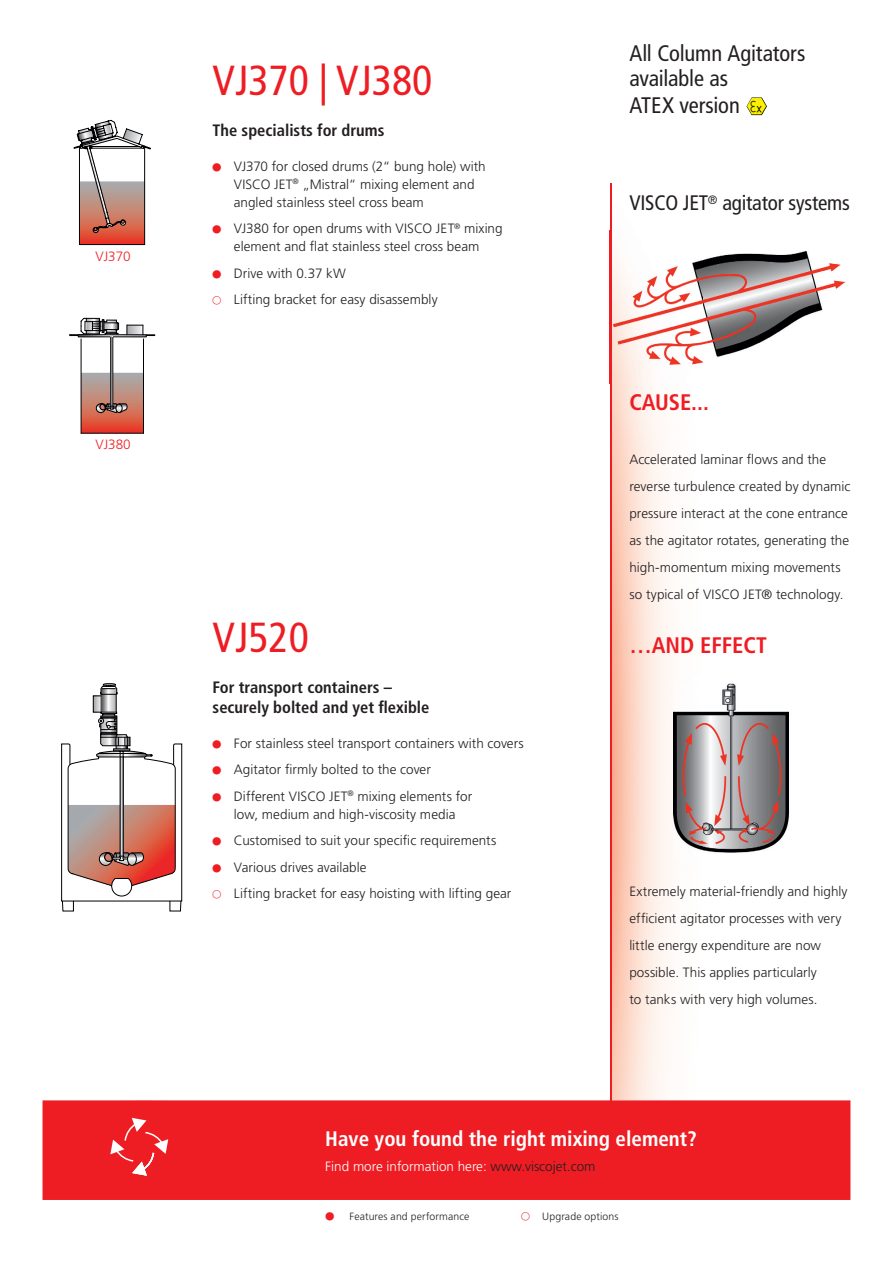
<style>
.page{position:relative;width:893px;height:1263px;background:#fff}
.page>*{position:absolute;margin:0;border:0;box-sizing:border-box;transform-origin:0 0}
.t1{font:condensed 42px "Frutiger";color:#ee1d23}
.t2{font:condensed 22.5px/26.2px "Frutiger";letter-spacing:-.005em;color:#231f20}
.t3{font:700 condensed 22.5px "Frutiger";color:#ee1d23}
.t4{font:700 condensed 21px "Frutiger";color:#fff}
.t5{font:condensed 21px "Frutiger";letter-spacing:-.01em;color:#231f20}
.t6{font:700 condensed 16.5px/19.8px "Frutiger";color:#231f20}
.t7{font:300 13.5px/27px "Frutiger";letter-spacing:.005em;color:#231f20}
.t8{font:300 13.5px "Frutiger";color:#fff}
.t9{font:300 13.5px "Frutiger";color:#ee1d23}
.t10{font:300 10.5px "Frutiger";letter-spacing:.01em;color:#231f20}
.s1{font-family:"European Pi One";font-weight:400;font-size:10.5px;color:#ee1d23}
.s2{color:#231f20}
.s3{font-family:"European Pi One";font-weight:400;color:#ee1d23}
</style>
<div class="page">
<img style="left:611px;top:204px;width:63px;height:896px">
<hr style="left:610px;top:183px;width:1px;height:924px;background:#ee1d23">
<div style="left:43px;top:1100px;width:807px;height:100px;background:#ee1d23"></div>
<svg style="left:110px;top:1118px;width:58px;height:58px;background:#f03f44"></svg>
<img style="left:609px;top:230px;width:237px;height:154px">
<img style="left:610px;top:230px;width:1px;height:154px">
<img style="left:674px;top:683px;width:115px;height:170px">
<img style="left:746px;top:97px;width:21px;height:18px">
<svg style="left:74px;top:120px;width:77px;height:125px"></svg>
<hr style="left:81px;top:433px;width:62px;height:1px;background:#000002">
<svg style="left:69px;top:318px;width:86px;height:115px"></svg>
<hr style="left:110px;top:337px;width:1px;height:69px;background:#000002">
<hr style="left:113px;top:337px;width:1px;height:69px;background:#000002">
<svg style="left:61px;top:683px;width:121px;height:228px"></svg>
<p class="t9" style="left:96px;top:249px;width:37px">VJ370</p>
<p class="t9" style="left:96px;top:436px;width:37px">VJ380</p>
<h1 class="t1" style="left:213px;top:56px;width:221px">VJ370 | VJ380</h1>
<p class="t6" style="left:213px;top:120px;width:173px">The specialists for drums</p>
<p class="t7" style="left:234px;top:157px;width:253px;line-height:18px;text-indent:-21px"><span class="s1">)</span> VJ370 for closed drums (2“ bung hole) with<br>VISCO JET<sup>®</sup> „Mistral“ mixing element and angled stainless steel cross beam</p>
<p class="t7" style="left:213px;top:220px;width:292px;line-height:18px;text-align:center"><span class="s1">)</span> VJ380 for open drums with VISCO JET<sup>®</sup> mixing element and flat stainless steel cross beam</p>
<p class="t7" style="left:213px;top:260px;width:227px;line-height:26.5px"><span class="s1">)</span> Drive with 0.37 kW<br><span class="s1">D</span> Lifting bracket for easy disassembly</p>
<h1 class="t1" style="left:213px;top:613px;width:98px">VJ520</h1>
<p class="t6" style="left:213px;top:677px;width:218px">For transport containers – securely bolted and yet flexible</p>
<p class="t7" style="left:213px;top:730px;width:313px;line-height:26.5px"><span class="s1">)</span> For stainless steel transport containers with covers <span class="s1">)</span> Agitator firmly bolted to the cover<br><span class="s1">)</span> Different VISCO JET<sup>®</sup> mixing elements for</p>
<p class="t7" style="left:213px;top:801px;width:300px;line-height:26.5px;text-indent:21px">low, medium and high-viscosity media<br><span class="s1">)</span> Customised to suit your specific requirements<br><span class="s1">)</span> Various drives available<br><span class="s1">D</span> Lifting bracket for easy hoisting with lifting gear</p>
<h2 class="t2" style="left:629px;top:40px;width:178px">All Column Agitators available as<br>ATEX version</h2>
<h3 class="t5" style="left:629px;top:191px;width:222px">VISCO JET<sup>®</sup> agitator systems</h3>
<h2 class="t3" style="left:629px;top:388px;width:81px">CAUSE...</h2>
<p class="t7" style="left:629px;top:445px;width:223px">Accelerated laminar flows and the reverse turbulence created by dynamic pressure interact at the cone entrance as the agitator rotates, generating the high-momentum mixing movements so typical of VISCO JET® technology.</p>
<h2 class="t3" style="left:629px;top:631px;width:139px">…AND EFFECT</h2>
<p class="t7" style="left:629px;top:877px;width:220px">Extremely material-friendly and highly efficient agitator processes with very little energy expenditure are now possible. This applies particularly<br>to tanks with very high volumes.</p>
<h3 class="t4" style="left:325px;top:1126px;width:373px">Have you found the right mixing element?</h3>
<p class="t8" style="left:325px;top:1159px;width:272px">Find more information here: <span class="s2">www.viscojet.com</span></p>
<p class="t10" style="left:325px;top:1210px;width:145px"><span class="s3">)</span> ●Features and performance</p>
<p class="t10" style="left:521px;top:1210px;width:99px"><span class="s3">D</span> Upgrade options</p>
</div>
